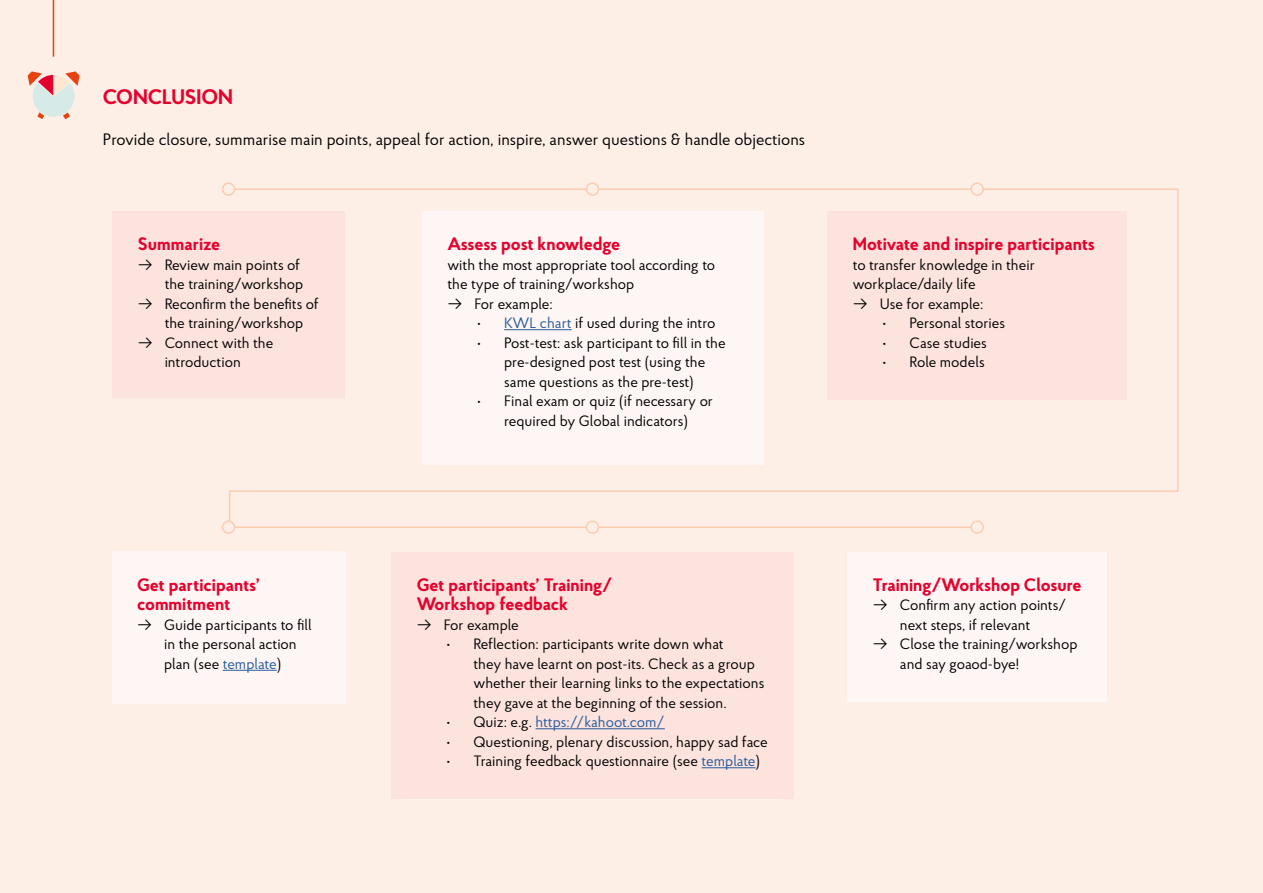
<style>
.page{position:relative;width:1263px;height:893px;background:#feefe6}
.page>*{position:absolute;margin:0;border:0;box-sizing:border-box;transform-origin:0 0}
.t1{font:700 21px "Proba Pro";color:#e4032e}
.t2{font:700 18px/19.5px "Proba Pro";color:#e4032e}
.t3{font:16.5px "Proba Pro";color:#000}
.t4{font:15px/19.5px "Proba Pro";color:#000}
.t5{font:15px "Proba Pro";color:#275b9b}
.s1{color:#275b9b}
.s2{color:#000}
</style>
<div class="page">
<div style="left:112px;top:211px;width:233px;height:186px;background:#fce3dd"></div>
<div style="left:112px;top:552px;width:233px;height:152px;background:#fef6f4"></div>
<hr style="left:223px;top:670px;width:54px;height:1px;background:#275b9b">
<div style="left:391px;top:552px;width:403px;height:246px;background:#fce3dd"></div>
<hr style="left:535px;top:728px;width:130px;height:1px;background:#275b9b">
<hr style="left:702px;top:767px;width:54px;height:1px;background:#275b9b">
<hr style="left:53px;top:0;width:1px;height:57px;background:#e74011">
<svg style="left:28px;top:71px;width:52px;height:48px"></svg>
<div style="left:847px;top:552px;width:260px;height:150px;background:#fef6f4"></div>
<svg style="left:228px;top:188px;width:951px;height:341px"></svg>
<div style="left:223px;top:183px;width:11px;height:12px;background:#feefe6;border-radius:50%"></div>
<div style="left:222px;top:182px;width:13px;height:14px;border:2px solid #facdb3;border-radius:50%"></div>
<div style="left:586px;top:183px;width:12px;height:12px;background:#feefe6;border-radius:50%"></div>
<div style="left:586px;top:182px;width:13px;height:14px;border:2px solid #facdb3;border-radius:50%"></div>
<div style="left:971px;top:183px;width:12px;height:12px;background:#feefe6;border-radius:50%"></div>
<div style="left:970px;top:182px;width:14px;height:14px;border:2px solid #facdb3;border-radius:50%"></div>
<div style="left:971px;top:521px;width:12px;height:12px;background:#feefe6;border-radius:50%"></div>
<div style="left:970px;top:520px;width:14px;height:14px;border:2px solid #facdb3;border-radius:50%"></div>
<div style="left:586px;top:521px;width:12px;height:12px;background:#feefe6;border-radius:50%"></div>
<div style="left:586px;top:520px;width:13px;height:14px;border:2px solid #facdb3;border-radius:50%"></div>
<div style="left:223px;top:521px;width:11px;height:12px;background:#feefe6;border-radius:50%"></div>
<div style="left:222px;top:520px;width:13px;height:14px;border:2px solid #facdb3;border-radius:50%"></div>
<h1 class="t1" style="left:103px;top:82px;width:132px">CONCLUSION</h1>
<p class="t3" style="left:103px;top:128px;width:704px">Provide closure, summarise main points, appeal for action, inspire, answer questions &amp; handle objections</p>
<p class="t2" style="left:138px;top:233px;width:84px">Summarize</p>
<p class="t4" style="left:138px;top:254px;width:167px;text-align:right">→ Review main points of the training/workshop</p>
<p class="t4" style="left:165px;top:293px;width:156px;text-indent:-27px">→ Reconfirm the benefits of the training/workshop</p>
<p class="t4" style="left:138px;top:332px;width:137px;text-align:center">→ Connect with the introduction</p>
<p class="t2" style="left:447px;top:233px;width:174px">Assess post knowledge</p>
<p class="t4" style="left:447px;top:254px;width:269px">with the most appropriate tool according to the type of training/workshop</p>
<p class="t4" style="left:447px;top:293px;width:107px">→ For example:</p>
<p class="t4" style="left:477px;top:313px;width:240px">• <span class="s1">KWL chart</span> if used during the intro</p>
<p class="t4" style="left:477px;top:332px;width:250px;text-align:center">• Post-test: ask participant to fill in the pre-designed post test (using the<br>same questions as the pre-test)</p>
<p class="t4" style="left:477px;top:391px;width:237px;text-align:center">• Final exam or quiz (if necessary or required by Global indicators)</p>
<p class="t2" style="left:853px;top:233px;width:244px">Motivate and inspire participants</p>
<p class="t4" style="left:853px;top:254px;width:184px">to transfer knowledge in their workplace/daily life</p>
<p class="t4" style="left:853px;top:293px;width:132px">→ Use for example:</p>
<p class="t4" style="left:882px;top:313px;width:124px">• Personal stories</p>
<p class="t4" style="left:882px;top:332px;width:106px">• Case studies</p>
<p class="t4" style="left:882px;top:352px;width:104px">• Role models</p>
<p class="t2" style="left:137px;top:574px;width:124px">Get participants’ commitment</p>
<p class="t4" style="left:164px;top:614px;width:149px;text-indent:-27px">→ Guide participants to fill in the personal action plan (see <span class="s1">template</span>)</p>
<p class="t2" style="left:417px;top:574px;width:197px">Get participants’ Training/<br>Workshop feedback</p>
<p class="t4" style="left:417px;top:614px;width:104px">→ For example</p>
<p class="t4" style="left:473px;top:634px;width:292px;text-indent:-27px">• Reflection: participants write down what<br>they have learnt on post-its. Check as a group whether their learning links to the expectations they gave at the beginning of the session.</p>
<p class="t5" style="left:446px;top:712px;width:220px"><span class="s2">• Quiz: e.g.</span> https://kahoot.com/</p>
<p class="t4" style="left:446px;top:731px;width:323px">• Questioning, plenary discussion, happy sad face</p>
<p class="t4" style="left:446px;top:751px;width:315px">• Training feedback questionnaire (see <span class="s1">template</span>)</p>
<p class="t2" style="left:873px;top:574px;width:210px">Training/Workshop Closure</p>
<p class="t4" style="left:900px;top:595px;width:168px;text-indent:-27px">→ Confirm any action points/ next steps, if relevant</p>
<p class="t4" style="left:900px;top:634px;width:179px;text-indent:-27px">→ Close the training/workshop and say goaod-bye!</p>
</div>
